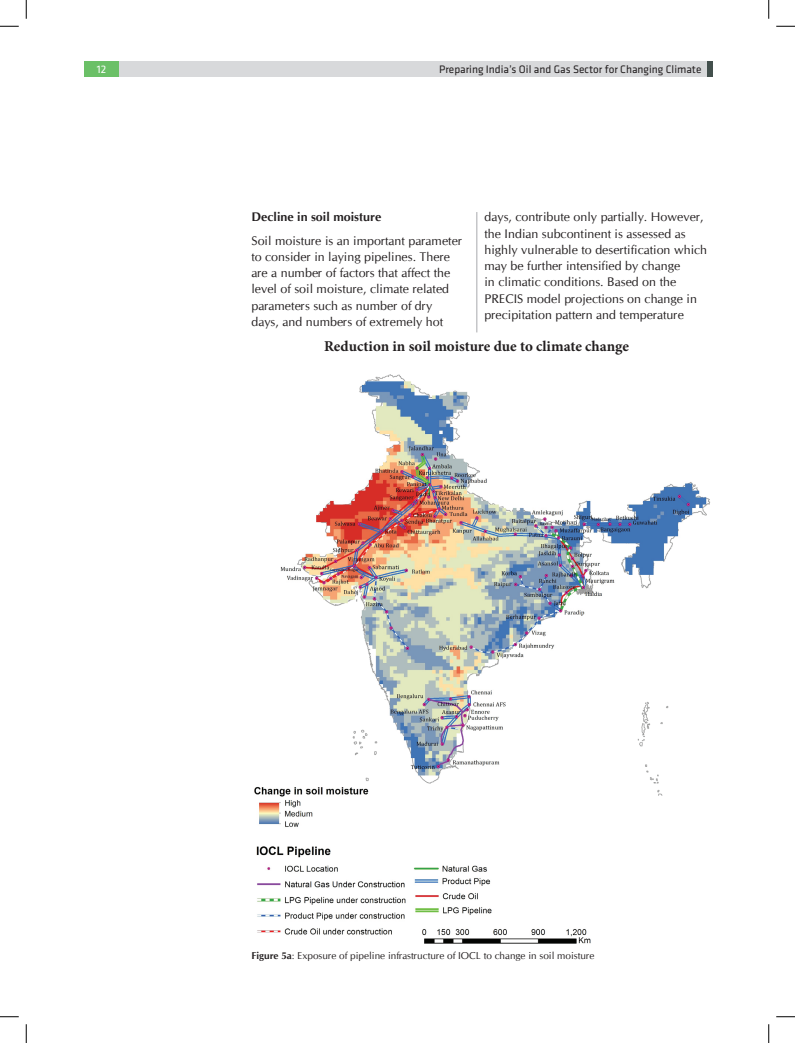
<style>
.page{position:relative;width:795px;height:1043px;background:#fff}
.page>*{position:absolute;margin:0;border:0;box-sizing:border-box;transform-origin:0 0}
.t1{font:700 15px "Minion Pro";color:#231f20}
.t2{font:12.5px/16.2px "Cg Omega";color:#231f20}
.t3{font:700 12.5px "Cg Omega";color:#231f20}
.t4{font:11.25px "Klavika";color:#231f20}
.t5{font:11.25px "Klavika";color:#fff}
.t6{font:10px "Cg Omega";color:#231f20}
.s1{font-weight:700}
</style>
<div class="page">
<div style="left:119px;top:61px;width:594px;height:15px;background:#d8d9db"></div>
<div style="left:84px;top:61px;width:35px;height:15px;background:#6bc067"></div>
<div style="left:708px;top:61px;width:5px;height:15px;background:#43504d"></div>
<img style="left:254px;top:374px;width:456px;height:570px">
<hr style="left:477px;top:212px;width:1px;height:120px;background:#a8a9ad">
<svg style="left:0;top:26px;width:19px;height:1px"></svg>
<svg style="left:776px;top:26px;width:19px;height:1px"></svg>
<svg style="left:0;top:1016px;width:19px;height:1px"></svg>
<svg style="left:776px;top:1016px;width:19px;height:1px"></svg>
<svg style="left:26px;top:0;width:1px;height:19px"></svg>
<svg style="left:26px;top:1024px;width:1px;height:18px"></svg>
<svg style="left:768px;top:0;width:1px;height:19px"></svg>
<svg style="left:768px;top:1024px;width:1px;height:18px"></svg>
<p class="t5" style="left:97px;top:63px;width:11px">12</p>
<p class="t4" style="left:439px;top:63px;width:264px">Preparing India’s Oil and Gas Sector for Changing Climate</p>
<p class="t3" style="left:251px;top:210px;width:131px">Decline in soil moisture</p>
<p class="t2" style="left:251px;top:232px;width:212px">Soil moisture is an important parameter to consider in laying pipelines. There are a number of factors that affect the level of soil moisture, climate related parameters such as number of dry days, and numbers of extremely hot</p>
<p class="t2" style="left:485px;top:209px;width:224px">days, contribute only partially. However, the Indian subcontinent is assessed as highly vulnerable to desertification which may be further intensified by change<br>in climatic conditions. Based on the PRECIS model projections on change in precipitation pattern and temperature</p>
<p class="t1" style="left:324px;top:335px;width:306px">Reduction in soil moisture due to climate change</p>
<p class="t6" style="left:251px;top:950px;width:345px"><span class="s1">Figure 5a</span>: Exposure of pipeline infrastructure of IOCL to change in soil moisture</p>
</div>
